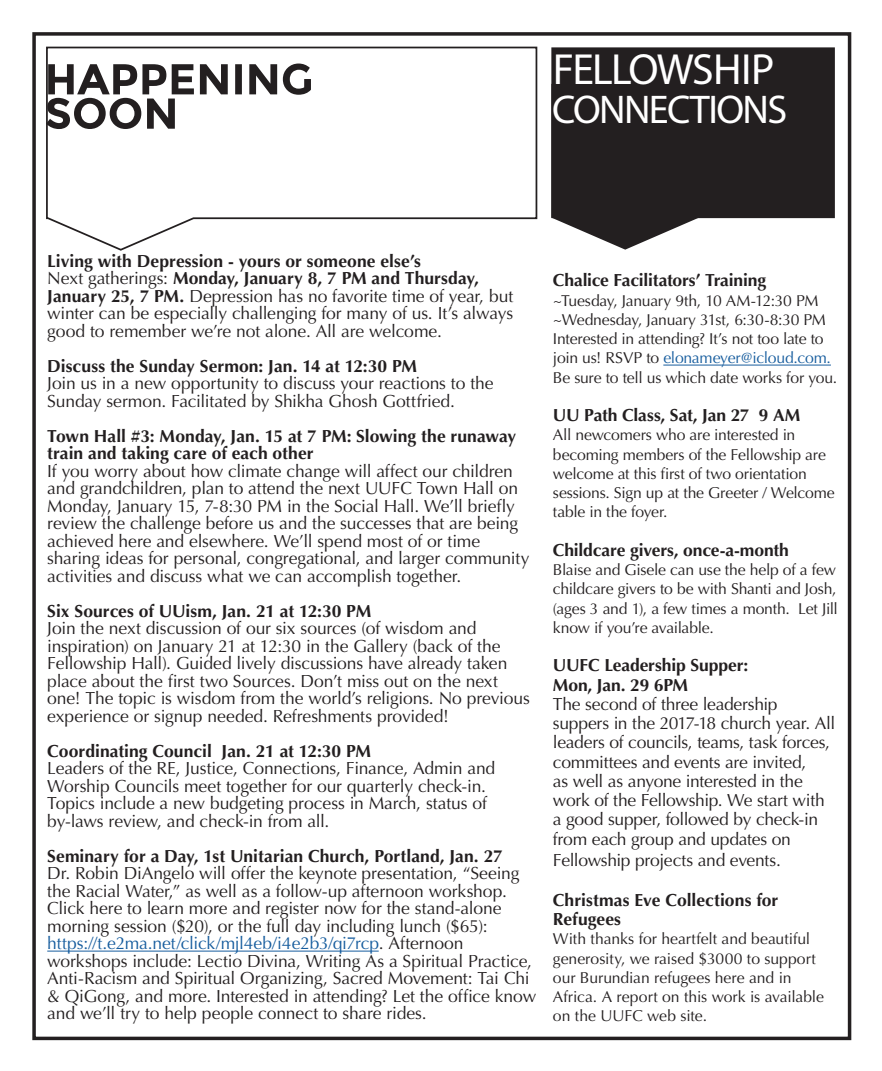
<style>
.page{position:relative;width:882px;height:1071px;background:#fff}
.page>*{position:absolute;margin:0;border:0;box-sizing:border-box;transform-origin:0 0}
.t1{font:43.75px "Myriad Pro";letter-spacing:-.04em;color:#fff}
.t2{font:40.25px "Myriad Pro";letter-spacing:-.04em;color:#fff}
.t3{font:17.5px/17.5px "Optima";letter-spacing:-.01em;color:#231f20}
.t4{font:700 17.5px/17.5px "Optima";color:#231f20}
.t5{font:15.75px/19.2px "Optima";letter-spacing:-.01em;color:#231f20}
.s1{font-weight:700}
.s2{color:#175d9e}
</style>
<div class="page">
<div style="left:32px;top:32px;width:819px;height:1008px;border:4px solid #231f20"></div>
<div style="left:551px;top:47px;width:284px;height:171px;background:#231f20"></div>
<svg style="left:551px;top:84px;width:148px;height:166px"></svg>
<svg style="left:46px;top:46px;width:492px;height:205px"></svg>
<svg style="left:46px;top:64px;width:265px;height:65px"></svg>
<hr style="left:47px;top:951px;width:332px;height:1px;background:#175d9e">
<div style="left:552px;top:94px;width:282px;height:54px;background:#231f20"></div>
<hr style="left:663px;top:365px;width:168px;height:1px;background:#175d9e">
<p class="t1" style="left:553px;top:43px;width:223px">FELLOWSHIP</p>
<p class="t2" style="left:552px;top:85px;width:237px">CONNECTIONS</p>
<p class="t4" style="left:47px;top:252px;width:375px">Living with Depression - yours or someone else’s</p>
<p class="t3" style="left:47px;top:270px;width:467px">Next gatherings: <span class="s1">Monday, January 8, 7 PM and Thursday, January 25, 7 PM.</span> Depression has no favorite time of year, but winter can be especially challenging for many of us. It’s always good to remember we’re not alone. All are welcome.</p>
<p class="t4" style="left:47px;top:357px;width:371px">Discuss the Sunday Sermon: Jan. 14 at 12:30 PM</p>
<p class="t3" style="left:47px;top:375px;width:448px">Join us in a new opportunity to discuss your reactions to the<br>Sunday sermon. Facilitated by Shikha Ghosh Gottfried.</p>
<p class="t4" style="left:47px;top:427px;width:471px">Town Hall #3: Monday, Jan. 15 at 7 PM: Slowing the runaway train and taking care of each other</p>
<p class="t3" style="left:47px;top:462px;width:484px">If you worry about how climate change will affect our children and grandchildren, plan to attend the next UUFC Town Hall on Monday, January 15, 7-8:30 PM in the Social Hall. We’ll briefly review the challenge before us and the successes that are being achieved here and elsewhere. We’ll spend most of or time sharing ideas for personal, congregational, and larger community activities and discuss what we can accomplish together.</p>
<p class="t4" style="left:47px;top:602px;width:325px">Six Sources of UUism, Jan. 21 at 12:30 PM</p>
<p class="t3" style="left:47px;top:620px;width:484px">Join the next discussion of our six sources (of wisdom and inspiration) on January 21 at 12:30 in the Gallery (back of the Fellowship Hall). Guided lively discussions have already taken place about the first two Sources. Don’t miss out on the next one! The topic is wisdom from the world’s religions. No previous experience or signup needed. Refreshments provided!</p>
<p class="t4" style="left:47px;top:742px;width:325px">Coordinating Council Jan. 21 at 12:30 PM</p>
<p class="t3" style="left:47px;top:760px;width:450px">Leaders of the RE, Justice, Connections, Finance, Admin and Worship Councils meet together for our quarterly check-in.<br>Topics include a new budgeting process in March, status of by-laws review, and check-in from all.</p>
<p class="t4" style="left:47px;top:847px;width:457px">Seminary for a Day, 1st Unitarian Church, Portland, Jan. 27</p>
<p class="t3" style="left:47px;top:865px;width:491px">Dr. Robin DiAngelo will offer the keynote presentation, “Seeing the Racial Water,” as well as a follow-up afternoon workshop.<br>Click here to learn more and register now for the stand-alone morning session ($20), or the full day including lunch ($65): <span class="s2">https://t.e2ma.net/click/mjl4eb/i4e2b3/qi7rcp</span>. Afternoon workshops include: Lectio Divina, Writing As a Spiritual Practice, Anti-Racism and Spiritual Organizing, Sacred Movement: Tai Chi &amp; QiGong, and more. Interested in attending? Let the office know and we’ll try to help people connect to share rides.</p>
<p class="t4" style="left:553px;top:272px;width:215px">Chalice Facilitators’ Training</p>
<p class="t5" style="left:553px;top:291px;width:267px">~Tuesday, January 9th, 10 AM-12:30 PM</p>
<p class="t5" style="left:553px;top:310px;width:274px">~Wednesday, January 31st, 6:30-8:30 PM</p>
<p class="t5" style="left:553px;top:329px;width:279px">Interested in attending? It’s not too late to join us! RSVP to <span class="s2">elonameyer@icloud.com.</span></p>
<p class="t5" style="left:553px;top:368px;width:286px">Be sure to tell us which date works for you.</p>
<p class="t4" style="left:553px;top:407px;width:249px">UU Path Class, Sat, Jan 27 9 AM</p>
<p class="t5" style="left:553px;top:426px;width:283px">All newcomers who are interested in becoming members of the Fellowship are welcome at this first of two orientation sessions. Sign up at the Greeter / Welcome table in the foyer.</p>
<p class="t4" style="left:553px;top:542px;width:238px">Childcare givers, once-a-month</p>
<p class="t5" style="left:553px;top:560px;width:287px">Blaise and Gisele can use the help of a few childcare givers to be with Shanti and Josh, (ages 3 and 1), a few times a month. Let Jill know if you’re available.</p>
<p class="t4" style="left:553px;top:657px;width:197px">UUFC Leadership Supper:</p>
<p class="t4" style="left:553px;top:676px;width:137px">Mon, Jan. 29 6PM</p>
<p class="t3" style="left:553px;top:695px;width:284px;line-height:19.2px">The second of three leadership suppers in the 2017-18 church year. All leaders of councils, teams, task forces, committees and events are invited,<br>as well as anyone interested in the work of the Fellowship. We start with a good supper, followed by check-in from each group and updates on</p>
<p class="t3" style="left:553px;top:851px;width:229px">Fellowship projects and events.</p>
<p class="t4" style="left:553px;top:891px;width:227px;line-height:19.2px">Christmas Eve Collections for<br>Refugees</p>
<p class="t5" style="left:553px;top:930px;width:273px">With thanks for heartfelt and beautiful generosity, we raised $3000 to support our Burundian refugees here and in Africa. A report on this work is available on the UUFC web site.</p>
</div>
